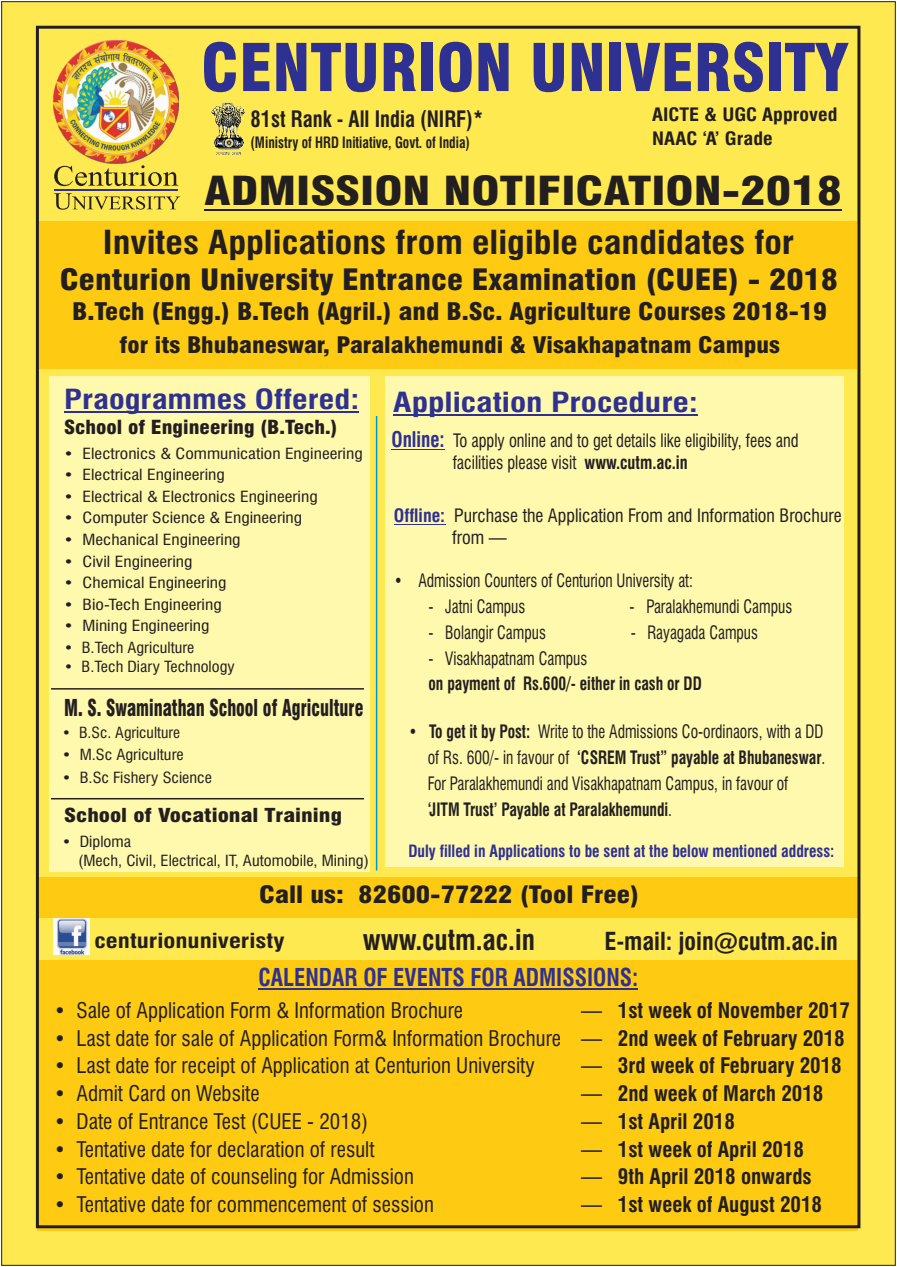
<style>
.page{position:relative;width:897px;height:1267px;background:#fff}
.page>*{position:absolute;margin:0;border:0;box-sizing:border-box;transform-origin:0 0}
.t1{font:900 condensed 64.05px "Swiss 721 BT";color:#2e3092}
.t2{font:900 condensed 39px "Swiss 721 BT";color:#231f20;scale:1.22 1}
.t3{font:700 condensed 32.25px "Swiss 721 BT";color:#231f20;scale:1.13 1}
.t4{font:900 condensed 28.65px "Swiss 721 BT";color:#231f20;scale:1.12 1}
.t5{font:700 condensed 28.05px "Swiss 721 BT";color:#231f20}
.t6{font:700 condensed 27px "Swiss 721 BT";color:#2e3092;scale:1.25 1}
.t7{font:700 condensed 27px "Swiss 721 BT";color:#2e3092;scale:1.21 1}
.t8{font:700 condensed 24.15px "Swiss 721 BT";color:#231f20}
.t9{font:700 condensed 24px "Swiss 721 BT";color:#2e3092;scale:.94 1}
.t10{font:900 condensed 23.7px "Swiss 721 BT";color:#231f20;scale:1.11 1}
.t11{font:900 condensed 23.4px "Swiss 721 BT";color:#231f20;scale:1.15 1}
.t12{font:900 condensed 22.65px "Swiss 721 BT";color:#231f20;scale:.77 1}
.t13{font:900 condensed 22.2px "Swiss 721 BT";color:#231f20;scale:1.11 1}
.t14{font:700 condensed 22.05px "Swiss 721 BT";color:#231f20;scale:.93 1}
.t15{font:condensed 21px "Swiss 721 BT";color:#231f20}
.t16{font:700 condensed 21px "Swiss 721 BT";color:#231f20}
.t17{font:700 condensed 20.25px "Swiss 721 BT";color:#231f20;scale:1.24 1}
.t18{font:900 condensed 18.9px "Swiss 721 BT";color:#231f20;scale:1.11 1}
.t19{font:900 condensed 18.75px "Swiss 721 BT";color:#231f20;scale:1.21 1}
.t20{font:condensed 18px/26px "Swiss 721 BT";color:#231f20;scale:.86 1}
.t21{font:condensed 18px/22.4px "Swiss 721 BT";color:#231f20;scale:.91 1}
.t22{font:condensed 18px/21.6px "Swiss 721 BT";color:#231f20}
.t23{font:700 condensed 18px "Swiss 721 BT";color:#231f20;scale:.86 1}
.t24{font:700 condensed 18px/23.9px "Swiss 721 BT";color:#231f20;scale:1.11 1}
.t25{font:700 condensed 16.5px "Swiss 721 BT";color:#2e3092;scale:.94 1}
.t26{font:700 condensed 15.3px "Swiss 721 BT";color:#231f20;scale:.88 1}
.t27{font:condensed 15px "Swiss 721 BT";color:#231f20;scale:1.17 1}
.t28{font:condensed 15px/18.9px "Swiss 721 BT";color:#231f20;scale:1.1 1}
.t29{font:condensed 15px "Swiss 721 BT";color:#231f20;scale:1.09 1}
.t30{font:condensed 15px "Swiss 721 BT";color:#231f20;scale:1.06 1}
.s1{font-weight:700;font-size:21px;color:#2e3092}
.s2{font-weight:700}
.s3{font-weight:700;color:#2e3092}
.s4{font-weight:400}
</style>
<div class="page">
<div style="left:2px;top:1px;width:893px;height:1264px;background:#ffe950"></div>
<div style="left:37px;top:960px;width:820px;height:270px;background:#ffcb12"></div>
<div style="left:385px;top:376px;width:459px;height:490px;background:#fff9ae"></div>
<div style="left:49px;top:376px;width:320px;height:496px;background:#fff9ae"></div>
<div style="left:39px;top:221px;width:817px;height:147px;background:#ffcb12"></div>
<div style="left:37px;top:876px;width:821px;height:41px;background:#ffcb12"></div>
<hr style="left:204px;top:209px;width:637px;height:2px;background:#231f20">
<hr style="left:64px;top:411px;width:295px;height:1px;background:#2e3092">
<hr style="left:393px;top:414px;width:304px;height:1px;background:#2e3092">
<hr style="left:51px;top:688px;width:313px;height:1px;background:#231f20">
<hr style="left:258px;top:988px;width:380px;height:1px;background:#2e3092">
<img style="left:53px;top:918px;width:36px;height:36px">
<hr style="left:51px;top:797px;width:313px;height:2px;background:#231f20">
<hr style="left:391px;top:449px;width:53px;height:1px;background:#2e3092">
<hr style="left:393px;top:524px;width:52px;height:1px;background:#2e3092">
<img style="left:210px;top:102px;width:36px;height:55px">
<img style="left:54px;top:40px;width:125px;height:123px">
<svg style="left:54px;top:165px;width:124px;height:21px;background:#cab844"></svg>
<svg style="left:54px;top:193px;width:126px;height:17px;background:#d0be45"></svg>
<hr style="left:54px;top:189px;width:123px;height:2px;background:#2e3092">
<hr style="left:376px;top:416px;width:1px;height:454px;background:#0095da">
<h1 class="t1" style="left:201px;top:42px;width:648px">CENTURION UNIVERSITY</h1>
<p class="t24" style="left:652px;top:105px;width:168px">AICTE &amp; UGC Approved<br>NAAC ‘A’ Grade</p>
<h2 class="t2" style="left:204px;top:176px;width:524px">ADMISSION NOTIFICATION-2018</h2>
<p class="t14" style="left:250px;top:110px;width:251px">81st Rank - All India (NIRF)*</p>
<p class="t26" style="left:250px;top:136px;width:251px">(Ministry of HRD Initiative, Govt. of India)</p>
<h3 class="t3" style="left:103px;top:230px;width:613px">Invites Applications from eligible candidates for</h3>
<h3 class="t4" style="left:60px;top:268px;width:696px">Centurion University Entrance Examination (CUEE) - 2018</h3>
<p class="t10" style="left:72px;top:302px;width:681px">B.Tech (Engg.) B.Tech (Agril.) and B.Sc. Agriculture Courses 2018-19</p>
<p class="t13" style="left:119px;top:336px;width:596px">for its Bhubaneswar, Paralakhemundi &amp; Visakhapatnam Campus</p>
<p class="t7" style="left:64px;top:388px;width:245px">Praogrammes Offered:</p>
<p class="t6" style="left:393px;top:391px;width:245px">Application Procedure:</p>
<p class="t18" style="left:64px;top:419px;width:248px">School of Engineering (B.Tech.)</p>
<p class="t27" style="left:63px;top:447px;width:257px">• Electronics &amp; Communication Engineering</p>
<p class="t27" style="left:63px;top:469px;width:139px">• Electrical Engineering</p>
<p class="t27" style="left:63px;top:490px;width:219px">• Electrical &amp; Electronics Engineering</p>
<p class="t27" style="left:63px;top:512px;width:205px">• Computer Science &amp; Engineering</p>
<p class="t27" style="left:63px;top:533px;width:153px">• Mechanical Engineering</p>
<p class="t27" style="left:63px;top:555px;width:112px">• Civil Engineering</p>
<p class="t27" style="left:63px;top:576px;width:141px">• Chemical Engineering</p>
<p class="t27" style="left:63px;top:598px;width:137px">• Bio-Tech Engineering</p>
<p class="t27" style="left:63px;top:620px;width:126px">• Mining Engineering</p>
<p class="t21" style="left:452px;top:431px;width:381px;text-indent:-61px"><span class="s1">Online:</span> To apply online and to get details like eligibility, fees and facilities please visit <span class="s2">www.cutm.ac.in</span></p>
<p class="t22" style="left:452px;top:507px;width:391px;text-indent:-58px"><span class="s3">Offline:</span> Purchase the Application From and Information Brochure from —</p>
<p class="t20" style="left:393px;top:569px;width:349px">• Admission Counters of Centurion University at:</p>
<p class="t20" style="left:428px;top:595px;width:114px">- Jatni Campus</p>
<p class="t20" style="left:629px;top:595px;width:190px">- Paralakhemundi Campus</p>
<p class="t20" style="left:428px;top:621px;width:138px">- Bolangir Campus</p>
<p class="t20" style="left:630px;top:621px;width:149px">- Rayagada Campus</p>
<p class="t20" style="left:428px;top:646px;width:186px">- Visakhapatnam Campus</p>
<p class="t23" style="left:428px;top:676px;width:319px">on payment of Rs.600/- either in cash or DD</p>
<p class="t29" style="left:64px;top:641px;width:121px">• B.Tech Agriculture</p>
<p class="t29" style="left:64px;top:660px;width:158px">• B.Tech Diary Technology</p>
<p class="t12" style="left:64px;top:698px;width:390px">M. S. Swaminathan School of Agriculture</p>
<p class="t30" style="left:62px;top:726px;width:113px">• B.Sc. Agriculture</p>
<p class="t28" style="left:62px;top:746px;width:112px">• M.Sc Agriculture</p>
<p class="t28" style="left:62px;top:769px;width:138px">• B.Sc Fishery Science</p>
<p class="t19" style="left:64px;top:807px;width:231px">School of Vocational Training</p>
<p class="t28" style="left:78px;top:833px;width:266px;text-indent:-16px">• Diploma<br>(Mech, Civil, Electrical, IT, Automobile, Mining)</p>
<p class="t20" style="left:427px;top:720px;width:464px;text-indent:-19px">• <span class="s2">To get it by Post:</span> Write to the Admissions Co-ordinaors, with a DD of Rs. 600/- in favour of <span class="s2">‘CSREM Trust” payable at Bhubaneswar</span>.<br>For Paralakhemundi and Visakhapatnam Campus, in favour of<br><span class="s2">‘JITM Trust’ Payable at Paralakhemundi</span>.</p>
<p class="t25" style="left:408px;top:844px;width:454px">Duly filled in Applications to be sent at the below mentioned address:</p>
<p class="t11" style="left:259px;top:885px;width:332px">Call us: 82600-77222 (Tool Free)</p>
<p class="t17" style="left:95px;top:932px;width:154px">centurionuniveristy</p>
<h3 class="t5" style="left:363px;top:928px;width:173px">www.cutm.ac.in</h3>
<p class="t8" style="left:604px;top:931px;width:235px">E-mail: join@cutm.ac.in</p>
<p class="t9" style="left:258px;top:967px;width:405px">CALENDAR OF EVENTS FOR ADMISSIONS:</p>
<p class="t15" style="left:54px;top:1001px;width:411px">• Sale of Application Form &amp; Information Brochure</p>
<p class="t16" style="left:581px;top:1001px;width:270px"><span class="s4">—</span> 1st week of November 2017</p>
<p class="t15" style="left:54px;top:1029px;width:792px">• Last date for sale of Application Form&amp; Information Brochure — <span class="s2">2nd week of February 2018</span></p>
<p class="t15" style="left:54px;top:1057px;width:482px">• Last date for receipt of Application at Centurion University</p>
<p class="t16" style="left:581px;top:1057px;width:262px"><span class="s4">—</span> 3rd week of February 2018</p>
<p class="t15" style="left:54px;top:1084px;width:207px">• Admit Card on Website</p>
<p class="t16" style="left:581px;top:1084px;width:244px"><span class="s4">—</span> 2nd week of March 2018</p>
<p class="t15" style="left:54px;top:1112px;width:316px">• Date of Entrance Test (CUEE - 2018)</p>
<p class="t16" style="left:581px;top:1112px;width:155px"><span class="s4">—</span> 1st April 2018</p>
<p class="t15" style="left:54px;top:1140px;width:322px">• Tentative date for declaration of result</p>
<p class="t16" style="left:581px;top:1140px;width:224px"><span class="s4">—</span> 1st week of April 2018</p>
<p class="t15" style="left:54px;top:1168px;width:361px">• Tentative date of counseling for Admission</p>
<p class="t16" style="left:581px;top:1168px;width:232px"><span class="s4">—</span> 9th April 2018 onwards</p>
<p class="t15" style="left:54px;top:1195px;width:382px">• Tentative date for commencement of session</p>
<p class="t16" style="left:581px;top:1195px;width:242px"><span class="s4">—</span> 1st week of August 2018</p>
</div>
